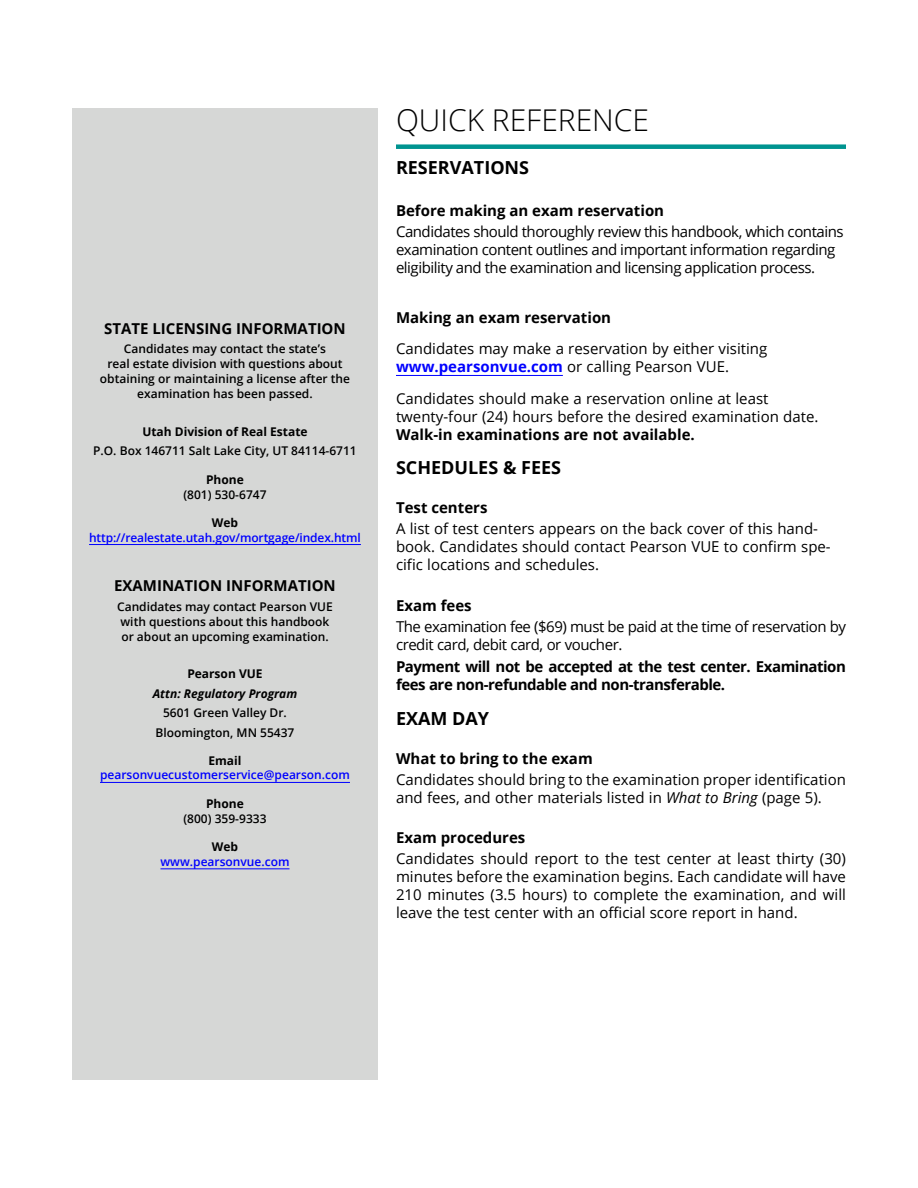
<style>
.page{position:relative;width:918px;height:1188px;background:#fff}
.page>*{position:absolute;margin:0;border:0;box-sizing:border-box;transform-origin:0 0}
.t1{font:300 30px "Open Sans";color:#000}
.t2{font:700 18px "Open Sans";color:#000}
.t3{font:15px/18px "Open Sans";color:#000}
.t4{font:15px/18px "Open Sans";letter-spacing:-.03em;color:#000}
.t5{font:700 15px "Open Sans";color:#000}
.t6{font:700 15px/18px "Open Sans";letter-spacing:-.03em;color:#000}
.t7{font:600 12px/15px "Open Sans";color:#000;text-align:center}
.t8{font:600 12px "Open Sans";color:#00f}
.t9{font:700 12px "Open Sans";color:#000}
.t10{font:italic 700 12px "Open Sans";color:#000}
.s1{font-weight:700;color:#00f}
.s2{font-style:italic}
</style>
<div class="page">
<div style="left:396px;top:144px;width:450px;height:5px;background:#009490"></div>
<hr style="left:396px;top:375px;width:167px;height:1px;background:#00f">
<div style="left:72px;top:108px;width:306px;height:972px;background:#d6d7d6"></div>
<hr style="left:89px;top:544px;width:272px;height:1px;background:#00f">
<hr style="left:100px;top:782px;width:250px;height:1px;background:#00f">
<hr style="left:160px;top:868px;width:130px;height:1px;background:#00f">
<p class="t5" style="left:104px;top:318px;width:243px">STATE LICENSING INFORMATION</p>
<p class="t7" style="left:100px;top:341px;width:252px">Candidates may contact the state’s<br>real estate division with questions about obtaining or maintaining a license after the examination has been passed.</p>
<p class="t9" style="left:142px;top:423px;width:167px">Utah Division of Real Estate</p>
<p class="t7" style="left:93px;top:443px;width:265px">P.O. Box 146711 Salt Lake City, UT 84114-6711</p>
<p class="t9" style="left:206px;top:471px;width:39px">Phone</p>
<p class="t7" style="left:183px;top:487px;width:85px">(801) 530-6747</p>
<p class="t9" style="left:212px;top:514px;width:28px">Web</p>
<p class="t8" style="left:89px;top:529px;width:273px">http://realestate.utah.gov/mortgage/index.html</p>
<p class="t5" style="left:114px;top:575px;width:223px">EXAMINATION INFORMATION</p>
<p class="t7" style="left:117px;top:598px;width:217px;text-align:left">Candidates may contact Pearson VUE with questions about this handbook or about an upcoming examination.</p>
<p class="t9" style="left:187px;top:665px;width:77px">Pearson VUE</p>
<p class="t10" style="left:153px;top:685px;width:146px">Attn: Regulatory Program</p>
<p class="t7" style="left:156px;top:703px;width:140px;line-height:19.5px">5601 Green Valley Dr.<br>Bloomington, MN 55437</p>
<p class="t9" style="left:208px;top:752px;width:35px">Email</p>
<p class="t8" style="left:100px;top:767px;width:251px">pearsonvuecustomerservice@pearson.com</p>
<p class="t9" style="left:206px;top:795px;width:39px">Phone</p>
<p class="t7" style="left:183px;top:811px;width:85px">(800) 359-9333</p>
<p class="t9" style="left:212px;top:839px;width:28px">Web</p>
<p class="t8" style="left:160px;top:853px;width:131px">www.pearsonvue.com</p>
<h1 class="t1" style="left:396px;top:100px;width:255px">QUICK REFERENCE</h1>
<p class="t2" style="left:396px;top:155px;width:135px">RESERVATIONS</p>
<p class="t5" style="left:396px;top:200px;width:270px">Before making an exam reservation</p>
<p class="t4" style="left:396px;top:223px;width:449px">Candidates should thoroughly review this handbook, which contains examination content outlines and important information regarding eligibility and the examination and licensing application process.</p>
<p class="t5" style="left:396px;top:307px;width:217px">Making an exam reservation</p>
<p class="t3" style="left:396px;top:340px;width:373px">Candidates may make a reservation by either visiting <span class="s1">www.pearsonvue.com</span> or calling Pearson VUE.</p>
<p class="t3" style="left:396px;top:389px;width:424px">Candidates should make a reservation online at least twenty-four (24) hours before the desired examination date.</p>
<p class="t5" style="left:396px;top:424px;width:300px">Walk-in examinations are not available.</p>
<p class="t2" style="left:396px;top:455px;width:167px">SCHEDULES &amp; FEES</p>
<p class="t5" style="left:396px;top:497px;width:93px">Test centers</p>
<p class="t3" style="left:396px;top:520px;width:436px">A list of test centers appears on the back cover of this hand&shy;book. Candidates should contact Pearson VUE to confirm spe&shy;cific locations and schedules.</p>
<p class="t5" style="left:396px;top:595px;width:77px">Exam fees</p>
<p class="t4" style="left:396px;top:617px;width:452px">The examination fee ($69) must be paid at the time of reservation by credit card, debit card, or voucher.</p>
<p class="t6" style="left:396px;top:658px;width:451px">Payment will not be accepted at the test center. Examination fees are non-refundable and non-transferable.</p>
<p class="t2" style="left:396px;top:706px;width:95px">EXAM DAY</p>
<p class="t5" style="left:396px;top:748px;width:198px">What to bring to the exam</p>
<p class="t3" style="left:396px;top:770px;width:452px">Candidates should bring to the examination proper identification and fees, and other materials listed in <span class="s2">What to Bring</span> (page 5).</p>
<p class="t5" style="left:396px;top:827px;width:131px">Exam procedures</p>
<p class="t3" style="left:396px;top:850px;width:452px;text-align:justify">Candidates should report to the test center at least thirty (30) minutes before the examination begins. Each candidate will have 210 minutes (3.5 hours) to complete the examination, and will leave the test center with an official score report in hand.</p>
</div>
